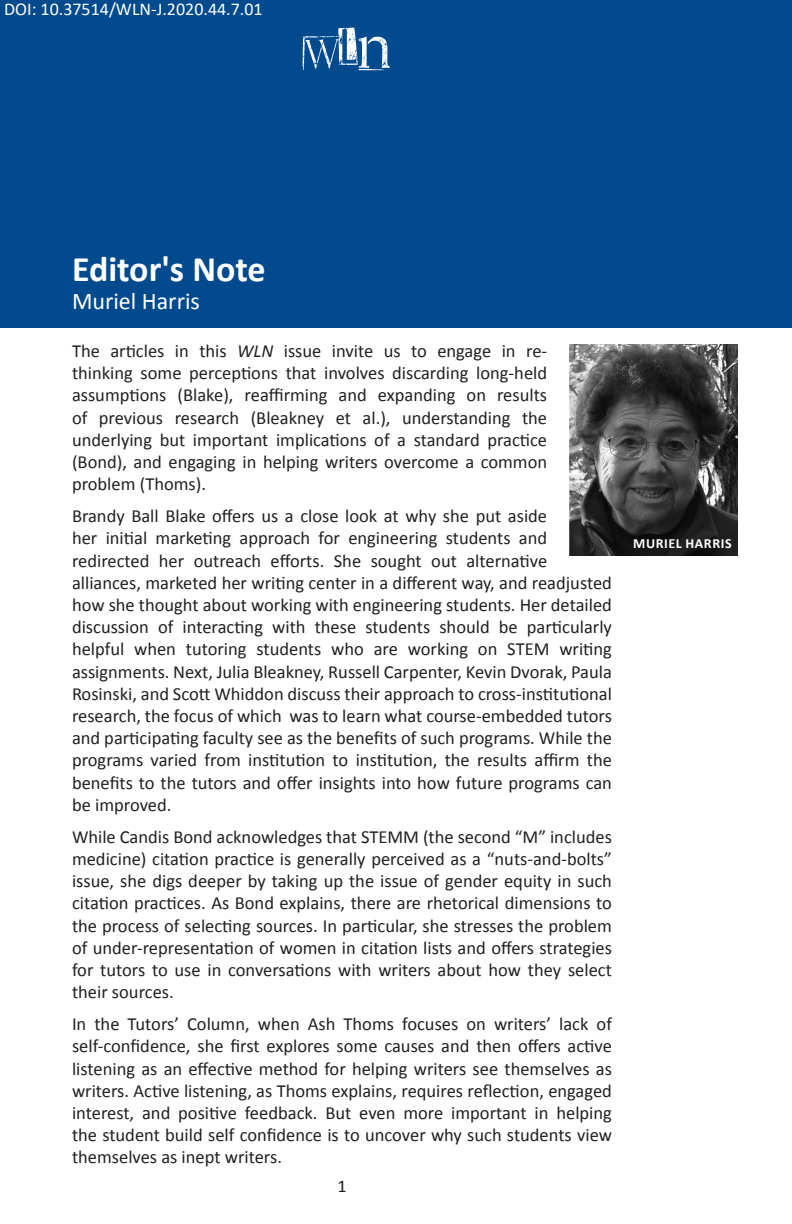
<style>
.page{position:relative;width:792px;height:1224px;background:#fff}
.page>*{position:absolute;margin:0;border:0;box-sizing:border-box;transform-origin:0 0}
.t1{font:70px "D Snet Stamped";color:#fff}
.t2{font:700 36px "Calibri";color:#fff}
.t3{font:24px "Calibri";color:#fff}
.t4{font:18.4px/22.2px "Calibri";color:#231f20;text-align:justify}
.t5{font:18px "Calibri";color:#fff}
.t6{font:18px "Calibri";color:#231f20}
.t7{font:700 14px "Calibri";letter-spacing:.04em;color:#fff}
.s1{font-style:italic}
</style>
<div class="page">
<div style="left:0;top:0;width:792px;height:327px;background:#004a8d"></div>
<img style="left:570px;top:345px;width:167px;height:210px">
<div style="left:565px;top:340px;width:177px;height:220px;border:4px solid #fff"></div>
<p class="t5" style="left:4px;top:-4px;width:260px">DOI: 10.37514/WLN-J.2020.44.7.01</p>
<p class="t1" style="left:290px;top:12px;width:106px">WLN</p>
<p class="t2" style="left:72px;top:246px;width:195px">Editor's Note</p>
<p class="t3" style="left:72px;top:286px;width:129px">Muriel Harris</p>
<p class="t4" style="left:72px;top:340px;width:477px">The articles in this <span class="s1">WLN</span> issue invite us to engage in re&shy;thinking some perceptions that involves discarding long-held assumptions (Blake), reaffirming and expanding on results of previous research (Bleakney et al.), understanding the underlying but important implications of a standard practice (Bond), and engaging in helping writers overcome a common problem (Thoms).</p>
<p class="t4" style="left:72px;top:505px;width:542px;text-align:left">Brandy Ball Blake offers us a close look at why she put aside<br>her initial marketing approach for engineering students and redirected her outreach efforts. She sought out alternative alliances, marketed her writing center in a different way, and readjusted how she thought about working with engineering students. Her detailed discussion of interacting with these students should be particularly helpful when tutoring students who are working on STEM writing assignments. Next, Julia Bleakney, Russell Carpenter, Kevin Dvorak, Paula Rosinski, and Scott Whiddon discuss their approach to cross-institutional research, the focus of which was to learn what course-embedded tutors and participating faculty see as the benefits of such programs. While the programs varied from institution to institution, the results affirm the benefits to the tutors and offer insights into how future programs can be improved.</p>
<p class="t4" style="left:72px;top:826px;width:542px">While Candis Bond acknowledges that STEMM (the second “M” includes medicine) citation practice is generally perceived as a “nuts-and-bolts” issue, she digs deeper by taking up the issue of gender equity in such citation practices. As Bond explains, there are rhetorical dimensions to the process of selecting sources. In particular, she stresses the problem of under-representation of women in citation lists and offers strategies for tutors to use in conversations with writers about how they select their sources.</p>
<p class="t4" style="left:72px;top:1013px;width:542px">In the Tutors’ Column, when Ash Thoms focuses on writers’ lack of self-confidence, she first explores some causes and then offers active listening as an effective method for helping writers see themselves as writers. Active listening, as Thoms explains, requires reflection, engaged interest, and positive feedback. But even more important in helping the student build self confidence is to uncover why such students view themselves as inept writers.</p>
<p class="t6" style="left:337px;top:1174px;width:11px">1</p>
<p class="t7" style="left:633px;top:534px;width:100px">MURIEL HARRIS</p>
</div>
